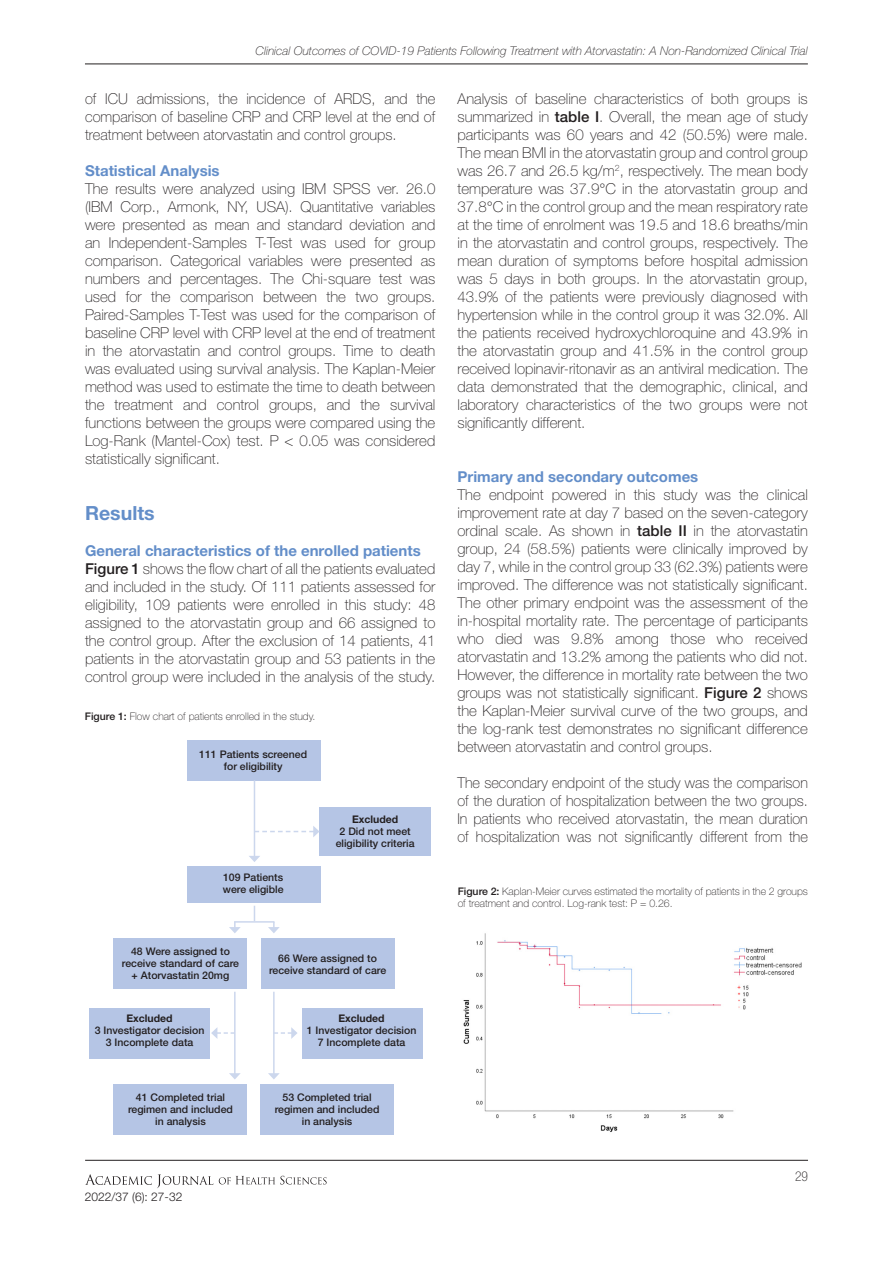
<style>
.page{position:relative;width:893px;height:1263px;background:#fff}
.page>*{position:absolute;margin:0;border:0;box-sizing:border-box;transform-origin:0 0}
.t1{font:700 19.5px "Helvetica Neue LT Std";color:#638ec9}
.t2{font:100 15px/18px "Helvetica Neue LT Std";color:#231f20;text-align:justify}
.t3{font:700 15px "Helvetica Neue LT Std";color:#638ec9}
.t4{font:100 condensed 13.5px "Helvetica Neue LT Std";color:#231f20}
.t5{font:italic 100 12px "Helvetica Neue LT Std";color:#231f20}
.t6{font:300 12px "Helvetica Neue LT Std";color:#231f20}
.t7{font:500 10.5px/12px "Helvetica Neue LT Std";color:#231f20;text-align:center}
.t8{font:100 10.5px/12px "Helvetica Neue LT Std";color:#231f20}
.t9{font:700 10.5px "Helvetica Neue LT Std";color:#231f20}
.s1{font-weight:500}
</style>
<div class="page">
<hr style="left:85px;top:1160px;width:723px;height:1px;background:#231f20">
<svg style="left:85px;top:1174px;width:128px;height:14px"></svg>
<svg style="left:219px;top:1176px;width:108px;height:8px"></svg>
<hr style="left:85px;top:64px;width:723px;height:1px;background:#231f20">
<div style="left:188px;top:740px;width:133px;height:40px;background:#b5c5e5"></div>
<div style="left:188px;top:866px;width:133px;height:36px;background:#b5c5e5"></div>
<div style="left:261px;top:938px;width:133px;height:51px;background:#b5c5e5"></div>
<div style="left:114px;top:938px;width:133px;height:51px;background:#b5c5e5"></div>
<div style="left:89px;top:1008px;width:120px;height:50px;background:#b5c5e5"></div>
<div style="left:302px;top:1008px;width:120px;height:50px;background:#b5c5e5"></div>
<div style="left:114px;top:1084px;width:133px;height:51px;background:#b5c5e5"></div>
<div style="left:260px;top:1084px;width:134px;height:51px;background:#b5c5e5"></div>
<div style="left:320px;top:807px;width:111px;height:49px;background:#b5c5e5"></div>
<hr style="left:254px;top:780px;width:1px;height:76px;background:#ccd7ed">
<svg style="left:249px;top:856px;width:11px;height:6px"></svg>
<svg style="left:254px;top:906px;width:1px;height:15px"></svg>
<hr style="left:234px;top:921px;width:40px;height:2px;background:#ccd7ed">
<hr style="left:234px;top:992px;width:2px;height:82px;background:#ccd7ed">
<svg style="left:229px;top:1073px;width:12px;height:6px"></svg>
<svg style="left:229px;top:922px;width:12px;height:11px"></svg>
<svg style="left:268px;top:922px;width:12px;height:11px"></svg>
<hr style="left:273px;top:992px;width:2px;height:82px;background:#ccd7ed">
<svg style="left:268px;top:1073px;width:12px;height:6px"></svg>
<svg style="left:255px;top:826px;width:65px;height:11px"></svg>
<svg style="left:211px;top:1027px;width:23px;height:12px"></svg>
<svg style="left:274px;top:1027px;width:23px;height:12px"></svg>
<img style="left:463px;top:933px;width:339px;height:199px">
<p class="t5" style="left:256px;top:44px;width:554px">Clinical Outcomes of COVID-19 Patients Following Treatment with Atorvastatin: A Non-Randomized Clinical Trial</p>
<p class="t2" style="left:85px;top:90px;width:352px">of ICU admissions, the incidence of ARDS, and the comparison of baseline CRP and CRP level at the end of treatment between atorvastatin and control groups.</p>
<p class="t3" style="left:85px;top:162px;width:136px">Statistical Analysis</p>
<p class="t2" style="left:85px;top:180px;width:352px">The results were analyzed using IBM SPSS ver. 26.0 (IBM Corp., Armonk, NY, USA). Quantitative variables were presented as mean and standard deviation and an Independent-Samples T-Test was used for group comparison. Categorical variables were presented as numbers and percentages. The Chi-square test was used for the comparison between the two groups.<br>Paired-Samples T-Test was used for the comparison of baseline CRP level with CRP level at the end of treatment in the atorvastatin and control groups. Time to death was evaluated using survival analysis. The Kaplan-Meier method was used to estimate the time to death between the treatment and control groups, and the survival functions between the groups were compared using the Log-Rank (Mantel-Cox) test. P &lt; 0.05 was considered statistically significant.</p>
<p class="t1" style="left:85px;top:501px;width:71px">Results</p>
<p class="t3" style="left:85px;top:541px;width:337px">General characteristics of the enrolled patients</p>
<p class="t2" style="left:85px;top:559px;width:352px"><span class="s1">Figure 1</span> shows the flow chart of all the patients evaluated and included in the study. Of 111 patients assessed for eligibility, 109 patients were enrolled in this study: 48 assigned to the atorvastatin group and 66 assigned to the control group. After the exclusion of 14 patients, 41 patients in the atorvastatin group and 53 patients in the control group were included in the analysis of the study.</p>
<p class="t2" style="left:457px;top:90px;width:352px">Analysis of baseline characteristics of both groups is summarized in <span class="s1">table I</span>. Overall, the mean age of study participants was 60 years and 42 (50.5%) were male.<br>The mean BMI in the atorvastatin group and control group was 26.7 and 26.5 kg/m<sup>2</sup>, respectively. The mean body temperature was 37.9°C in the atorvastatin group and 37.8°C in the control group and the mean respiratory rate at the time of enrolment was 19.5 and 18.6 breaths/min in the atorvastatin and control groups, respectively. The mean duration of symptoms before hospital admission was 5 days in both groups. In the atorvastatin group, 43.9% of the patients were previously diagnosed with hypertension while in the control group it was 32.0%. All the patients received hydroxychloroquine and 43.9% in the atorvastatin group and 41.5% in the control group received lopinavir-ritonavir as an antiviral medication. The data demonstrated that the demographic, clinical, and laboratory characteristics of the two groups were not significantly different.</p>
<p class="t3" style="left:457px;top:468px;width:242px">Primary and secondary outcomes</p>
<p class="t2" style="left:457px;top:486px;width:352px">The endpoint powered in this study was the clinical improvement rate at day 7 based on the seven-category ordinal scale. As shown in <span class="s1">table II</span> in the atorvastatin group, 24 (58.5%) patients were clinically improved by day 7, while in the control group 33 (62.3%) patients were improved. The difference was not statistically significant.<br>The other primary endpoint was the assessment of the in-hospital mortality rate. The percentage of participants who died was 9.8% among those who received atorvastatin and 13.2% among the patients who did not.<br>However, the difference in mortality rate between the two groups was not statistically significant. <span class="s1">Figure 2</span> shows the Kaplan-Meier survival curve of the two groups, and the log-rank test demonstrates no significant difference between atorvastatin and control groups.</p>
<p class="t2" style="left:457px;top:774px;width:352px">The secondary endpoint of the study was the comparison of the duration of hospitalization between the two groups.<br>In patients who received atorvastatin, the mean duration of hospitalization was not significantly different from the</p>
<p class="t8" style="left:85px;top:710px;width:232px"><span class="s1">Figure 1:</span> Flow chart of patients enrolled in the study.</p>
<p class="t7" style="left:199px;top:748px;width:109px">111 Patients screened</p>
<p class="t7" style="left:224px;top:760px;width:60px">for eligibility</p>
<p class="t9" style="left:352px;top:813px;width:48px">Excluded</p>
<p class="t7" style="left:340px;top:825px;width:73px">2 Did not meet</p>
<p class="t7" style="left:336px;top:837px;width:80px">eligibility criteria</p>
<p class="t7" style="left:223px;top:871px;width:62px">109 Patients</p>
<p class="t7" style="left:223px;top:883px;width:62px">were eligible</p>
<p class="t7" style="left:122px;top:945px;width:119px">48 Were assigned to receive standard of care + Atorvastatin 20mg</p>
<p class="t9" style="left:126px;top:1012px;width:48px">Excluded</p>
<p class="t7" style="left:95px;top:1024px;width:111px">3 Investigator decision</p>
<p class="t7" style="left:106px;top:1036px;width:89px">3 Incomplete data</p>
<p class="t7" style="left:128px;top:1091px;width:106px">41 Completed trial regimen and included</p>
<p class="t7" style="left:155px;top:1115px;width:52px">in analysis</p>
<p class="t6" style="left:85px;top:1190px;width:99px">2022/37 (6): 27-32</p>
<p class="t7" style="left:269px;top:952px;width:119px">66 Were assigned to receive standard of care</p>
<p class="t9" style="left:338px;top:1012px;width:48px">Excluded</p>
<p class="t7" style="left:307px;top:1024px;width:111px">1 Investigator decision</p>
<p class="t7" style="left:318px;top:1036px;width:89px">7 Incomplete data</p>
<p class="t7" style="left:275px;top:1091px;width:106px">53 Completed trial regimen and included</p>
<p class="t7" style="left:302px;top:1115px;width:52px">in analysis</p>
<p class="t8" style="left:458px;top:885px;width:352px"><span class="s1">Figure 2:</span> Kaplan-Meier curves estimated the mortality of patients in the 2 groups of treatment and control. Log-rank test: P = 0.26.</p>
<p class="t4" style="left:795px;top:1168px;width:14px">29</p>
</div>
